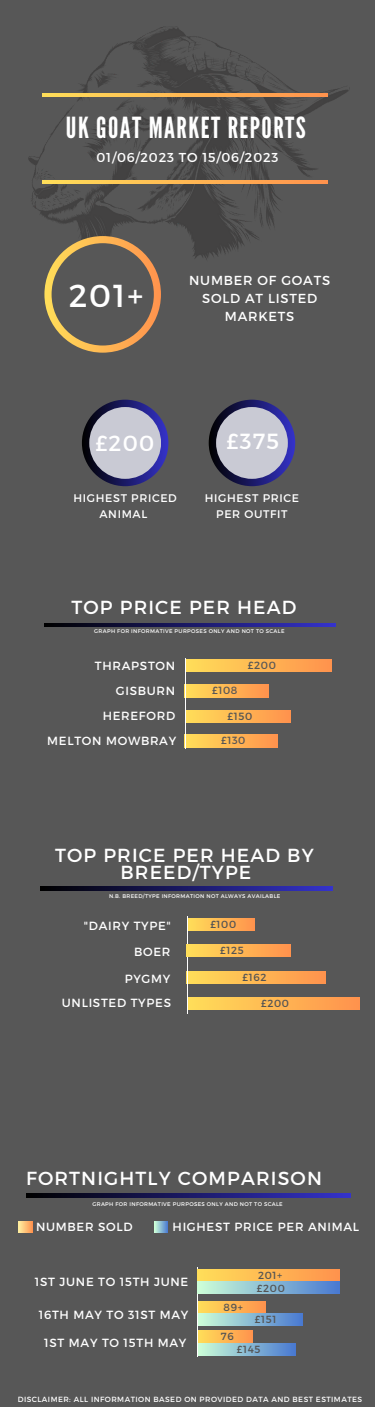
<style>
.page{position:relative;width:375px;height:1407px;background:#fff}
.page>*{position:absolute;margin:0;border:0;box-sizing:border-box;transform-origin:0 0}
.t1{font:31.75px "Montserrat";color:#fff}
.t2{font:29px "League Gothic";letter-spacing:.05em;color:#fff}
.t3{font:21.88px "Montserrat";letter-spacing:.06em;color:#fff}
.t4{font:18.88px "Montserrat";letter-spacing:.06em;color:#fff}
.t5{font:13.06px/18.2px "Montserrat";letter-spacing:.06em;color:#fff;text-align:center}
.t6{font:12.94px "Montserrat";letter-spacing:.06em;color:#fff}
.t7{font:11.81px "Montserrat";letter-spacing:.06em;color:#fff}
.t8{font:11.06px/15.5px "Montserrat";letter-spacing:.06em;color:#fff;text-align:center}
.t9{font:10.44px "Montserrat";letter-spacing:.06em;color:#575757}
.t10{font:10.44px "Montserrat";color:#545454}
.t11{font:10.31px "Montserrat";letter-spacing:.06em;color:#545454}
.t12{font:7.5px "Montserrat";letter-spacing:.06em;color:#fff}
.t13{font:5.38px "Montserrat";letter-spacing:.06em;color:#fff}
</style>
<div class="page">
<div style="left:0;top:0;width:375px;height:1406px;background:#575757"></div>
<img style="left:28px;top:27px;width:321px;height:259px">
<svg style="left:44px;top:236px;width:117px;height:116px;background:#f5b353"></svg>
<svg style="left:186px;top:660px;width:146px;height:11px;background:#ffb753"></svg>
<svg style="left:186px;top:684px;width:82px;height:13px"></svg>
<div style="left:52px;top:243px;width:102px;height:102px;background:#575757;border-radius:50%"></div>
<svg style="left:82px;top:399px;width:86px;height:87px;background:#1d1c64"></svg>
<div style="left:89px;top:407px;width:72px;height:72px;background:#c9cad4;border-radius:50%"></div>
<hr style="left:43px;top:180px;width:285px;height:3px;background:#fff">
<hr style="left:43px;top:93px;width:285px;height:3px;background:#fff">
<hr style="left:44px;top:623px;width:292px;height:3px;background:#fff">
<svg style="left:209px;top:399px;width:86px;height:87px;background:#1d1c65"></svg>
<div style="left:216px;top:407px;width:72px;height:72px;background:#c9cad4;border-radius:50%"></div>
<svg style="left:186px;top:710px;width:104px;height:12px"></svg>
<svg style="left:186px;top:734px;width:92px;height:13px"></svg>
<svg style="left:188px;top:971px;width:138px;height:12px;background:#ffb753"></svg>
<svg style="left:41px;top:886px;width:291px;height:4px"></svg>
<svg style="left:188px;top:918px;width:67px;height:12px"></svg>
<svg style="left:188px;top:997px;width:171px;height:12px;background:#ffb753"></svg>
<svg style="left:26px;top:1193px;width:324px;height:4px"></svg>
<svg style="left:19px;top:1221px;width:13px;height:11px"></svg>
<svg style="left:154px;top:1221px;width:13px;height:11px"></svg>
<svg style="left:198px;top:1330px;width:55px;height:12px"></svg>
<svg style="left:198px;top:1342px;width:97px;height:13px"></svg>
<hr style="left:185px;top:658px;width:1px;height:90px;background:#fff">
<hr style="left:187px;top:916px;width:1px;height:97px;background:#fff">
<svg style="left:198px;top:1301px;width:68px;height:12px"></svg>
<svg style="left:198px;top:1313px;width:105px;height:12px"></svg>
<svg style="left:187px;top:944px;width:103px;height:12px"></svg>
<hr style="left:197px;top:1266px;width:1px;height:89px;background:#fff">
<svg style="left:197px;top:1269px;width:143px;height:12px;background:#ffb853"></svg>
<svg style="left:197px;top:1281px;width:143px;height:12px;background:#8abcd4"></svg>
<p class="t2" style="left:66px;top:111px;width:241px">UK GOAT MARKET REPORTS</p>
<p class="t6" style="left:97px;top:149px;width:183px">01/06/2023 TO 15/06/2023</p>
<p class="t1" style="left:69px;top:274px;width:76px">201+</p>
<p class="t5" style="left:189px;top:270px;width:143px">NUMBER OF GOATS<br>SOLD AT LISTED<br>MARKETS</p>
<p class="t3" style="left:95px;top:429px;width:60px">£200</p>
<p class="t3" style="left:226px;top:427px;width:54px">£375</p>
<p class="t8" style="left:73px;top:490px;width:105px">HIGHEST PRICED<br>ANIMAL</p>
<p class="t8" style="left:205px;top:490px;width:96px">HIGHEST PRICE<br>PER OUTFIT</p>
<p class="t4" style="left:72px;top:595px;width:226px">TOP PRICE PER HEAD</p>
<p class="t13" style="left:94px;top:628px;width:192px">GRAPH FOR INFORMATIVE PURPOSES ONLY AND NOT TO SCALE</p>
<p class="t7" style="left:95px;top:658px;width:82px">THRAPSTON</p>
<p class="t7" style="left:116px;top:683px;width:61px">GISBURN</p>
<p class="t7" style="left:103px;top:707px;width:74px">HEREFORD</p>
<p class="t7" style="left:47px;top:733px;width:131px">MELTON MOWBRAY</p>
<p class="t9" style="left:248px;top:658px;width:30px">£200</p>
<p class="t9" style="left:212px;top:684px;width:27px">£108</p>
<p class="t10" style="left:228px;top:709px;width:26px">£150</p>
<p class="t9" style="left:221px;top:734px;width:26px">£130</p>
<p class="t4" style="left:55px;top:843px;width:260px">TOP PRICE PER HEAD BY</p>
<p class="t4" style="left:121px;top:860px;width:132px">BREED/TYPE</p>
<p class="t13" style="left:109px;top:892px;width:173px">N.B. BREED/TYPE INFORMATION NOT ALWAYS AVAILABLE</p>
<p class="t11" style="left:210px;top:917px;width:27px">£100</p>
<p class="t7" style="left:84px;top:917px;width:89px">"DAIRY TYPE"</p>
<p class="t7" style="left:134px;top:943px;width:38px">BOER</p>
<p class="t11" style="left:220px;top:943px;width:25px">£125</p>
<p class="t7" style="left:125px;top:970px;width:47px">PYGMY</p>
<p class="t7" style="left:62px;top:995px;width:111px">UNLISTED TYPES</p>
<p class="t11" style="left:243px;top:970px;width:25px">£162</p>
<p class="t11" style="left:261px;top:996px;width:29px">£200</p>
<p class="t4" style="left:26px;top:1165px;width:297px">FORTNIGHTLY COMPARISON</p>
<p class="t13" style="left:92px;top:1200px;width:192px">GRAPH FOR INFORMATIVE PURPOSES ONLY AND NOT TO SCALE</p>
<p class="t7" style="left:36px;top:1219px;width:98px">NUMBER SOLD</p>
<p class="t7" style="left:173px;top:1219px;width:188px">HIGHEST PRICE PER ANIMAL</p>
<p class="t7" style="left:35px;top:1274px;width:155px">1ST JUNE TO 15TH JUNE</p>
<p class="t7" style="left:39px;top:1306px;width:151px">16TH MAY TO 31ST MAY</p>
<p class="t7" style="left:44px;top:1334px;width:144px">1ST MAY TO 15TH MAY</p>
<p class="t11" style="left:224px;top:1299px;width:21px">89+</p>
<p class="t11" style="left:221px;top:1329px;width:14px">76</p>
<p class="t11" style="left:258px;top:1268px;width:26px">201+</p>
<p class="t11" style="left:257px;top:1281px;width:29px">£200</p>
<p class="t11" style="left:255px;top:1312px;width:23px">£151</p>
<p class="t11" style="left:237px;top:1342px;width:25px">£145</p>
<p class="t12" style="left:18px;top:1394px;width:346px">DISCLAIMER: ALL INFORMATION BASED ON PROVIDED DATA AND BEST ESTIMATES</p>
</div>
